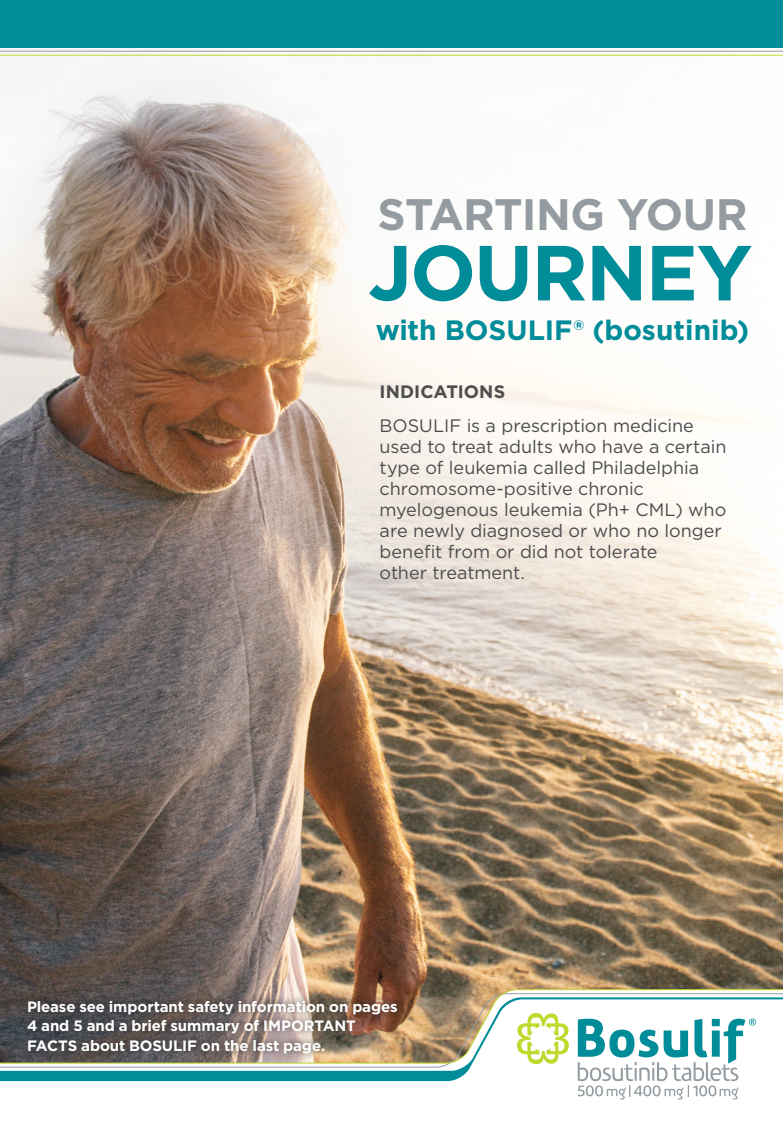
<style>
.page{position:relative;width:783px;height:1134px;background:#fff}
.page>*{position:absolute;margin:0;border:0;box-sizing:border-box;transform-origin:0 0}
.t1{font:700 77.85px "Gotham";letter-spacing:-.025em;color:#008c99}
.t2{font:700 44.1px "Gotham";letter-spacing:-.015em;color:#949ca1}
.t3{font:700 27.9px "Gotham";color:#008c99}
.t4{font:18px/21px "Gotham";letter-spacing:-.005em;color:#4d4d4f}
.t5{font:700 18px "Gotham";color:#4d4d4f}
.t6{font:700 15px/19.5px "Gotham";letter-spacing:-.01em;color:#fff}
</style>
<div class="page">
<img style="left:0;top:48px;width:783px;height:941px">
<svg style="left:0;top:1064px;width:578px;height:17px"></svg>
<img style="left:0;top:989px;width:783px;height:75px">
<div style="left:19px;top:991px;width:387px;height:71px;background:#231f20;opacity:.5"></div>
<svg style="left:517px;top:1013px;width:52px;height:51px"></svg>
<svg style="left:578px;top:1019px;width:178px;height:81px"></svg>
<hr style="left:0;top:51px;width:783px;height:1px;background:#949ca1">
<hr style="left:0;top:55px;width:783px;height:1px;background:#c1d72f">
<div style="left:0;top:0;width:783px;height:48px;background:#008c99"></div>
<h2 class="t2" style="left:378px;top:185px;width:372px">STARTING YOUR</h2>
<h1 class="t1" style="left:368px;top:221px;width:386px">JOURNEY</h1>
<h3 class="t3" style="left:376px;top:312px;width:375px">with BOSULIF® (bosutinib)</h3>
<p class="t5" style="left:380px;top:379px;width:127px">INDICATIONS</p>
<p class="t4" style="left:380px;top:415px;width:348px">BOSULIF is a prescription medicine used to treat adults who have a certain type of leukemia called Philadelphia chromosome-positive chronic myelogenous leukemia (Ph+ CML) who are newly diagnosed or who no longer benefit from or did not tolerate<br>other treatment.</p>
<p class="t6" style="left:27px;top:996px;width:372px">Please see important safety information on pages<br>4 and 5 and a brief summary of IMPORTANT<br>FACTS about BOSULIF on the last page.</p>
</div>
